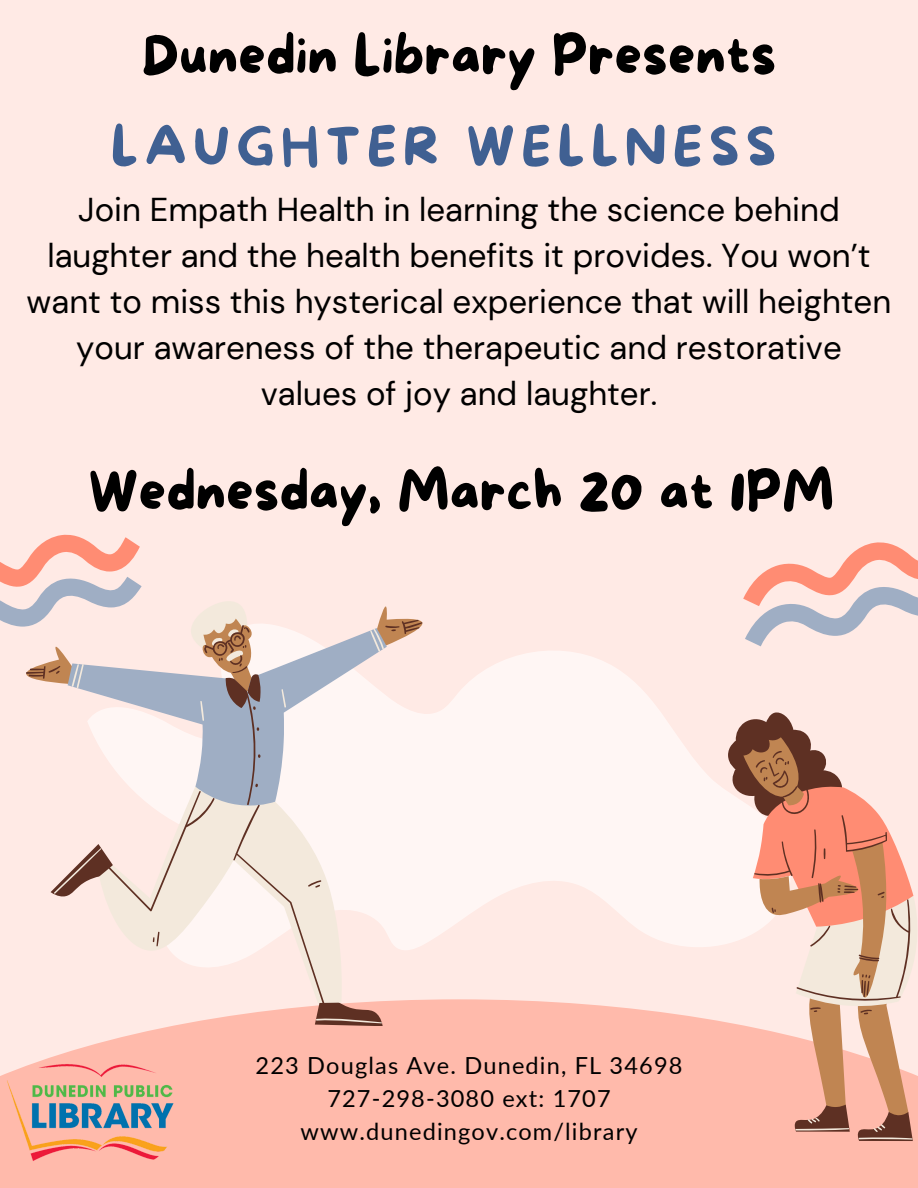
<style>
.page{position:relative;width:918px;height:1188px;background:#ffeae5}
.page>*{position:absolute;margin:0;border:0;box-sizing:border-box;transform-origin:0 0}
.t1{font:54px "More Sugar";color:#000}
.t2{font:52.35px "More Sugar";letter-spacing:.12em;color:#406092}
.t3{font:33px/46.2px "DM Sans";color:#000;text-align:center}
.t4{font:23.55px "Lato";letter-spacing:.05em;color:#000}
</style>
<div class="page">
<div style="left:0;top:1075px;width:918px;height:113px;background:#ffbaab"></div>
<svg style="left:46px;top:646px;width:771px;height:542px"></svg>
<svg style="left:728px;top:711px;width:185px;height:430px"></svg>
<svg style="left:743px;top:737px;width:175px;height:403px"></svg>
<svg style="left:46px;top:696px;width:377px;height:308px;fill:#fff6f4"></svg>
<svg style="left:54px;top:696px;width:330px;height:327px"></svg>
<svg style="left:743px;top:542px;width:175px;height:104px"></svg>
<svg style="left:0;top:534px;width:424px;height:162px"></svg>
<img style="left:3px;top:1051px;width:178px;height:118px">
<p class="t1" style="left:142px;top:26px;width:636px">Dunedin Library Presents</p>
<p class="t2" style="left:111px;top:118px;width:667px">LAUGHTER WELLNESS</p>
<p class="t3" style="left:27px;top:187px;width:866px">Join Empath Health in learning the science behind laughter and the health benefits it provides. You won’t want to miss this hysterical experience that will heighten your awareness of the therapeutic and restorative values of joy and laughter.</p>
<p class="t1" style="left:88px;top:462px;width:747px">Wednesday, March 20 at 1PM</p>
<p class="t4" style="left:256px;top:1051px;width:428px">223 Douglas Ave. Dunedin, FL 34698</p>
<p class="t4" style="left:327px;top:1084px;width:285px">727-298-3080 ext: 1707</p>
<p class="t4" style="left:301px;top:1116px;width:338px">www.dunedingov.com/library</p>
</div>
